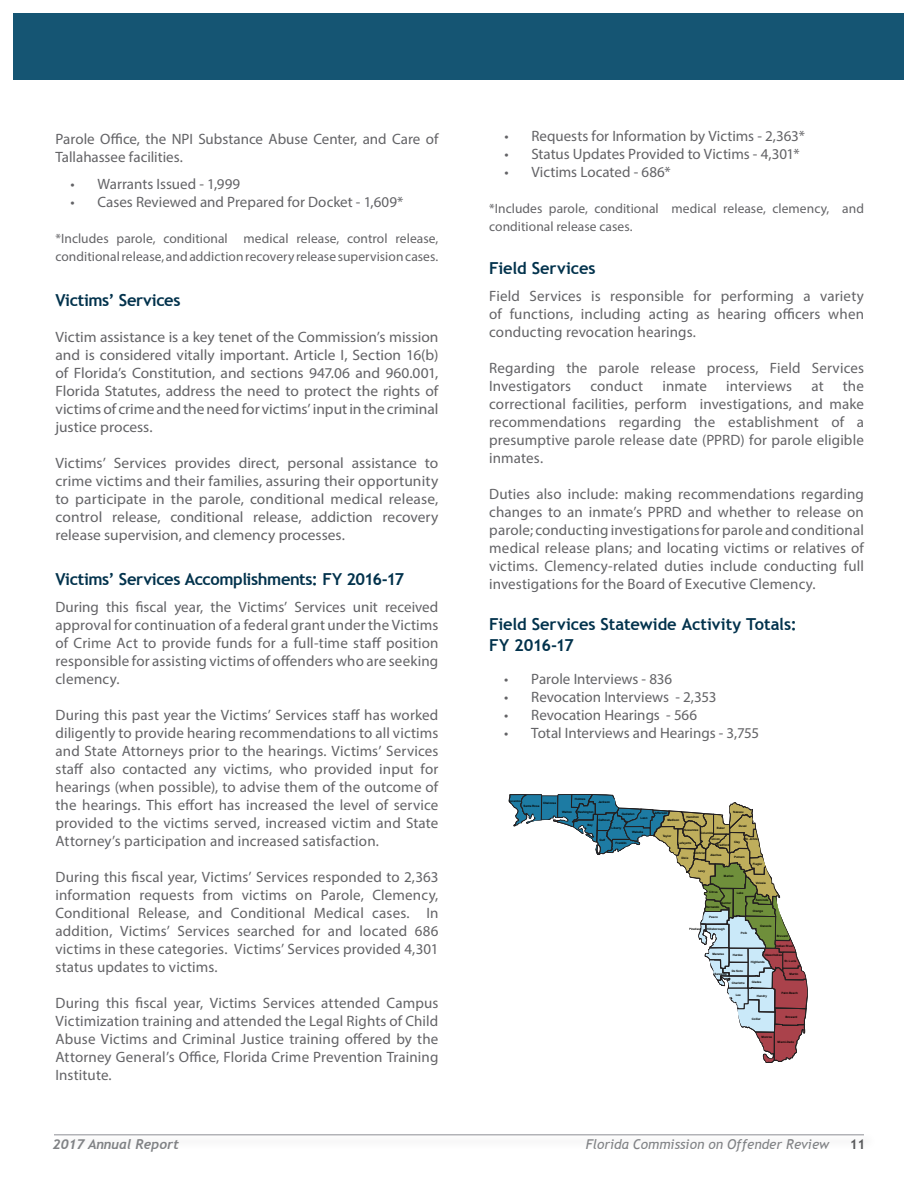
<style>
.page{position:relative;width:918px;height:1188px;background:#fff}
.page>*{position:absolute;margin:0;border:0;box-sizing:border-box;transform-origin:0 0}
.t1{font:700 16.5px "Trebuchet MS";letter-spacing:-.015em;color:#02324c}
.t2{font:15px/18px "Myriad Pro";letter-spacing:.005em;color:#636366;text-align:justify}
.t3{font:13.5px/18px "Myriad Pro";letter-spacing:.005em;color:#636366}
.t4{font:italic 13.5px "Trebuchet MS";color:#808285}
.t5{font:italic 700 13.5px "Trebuchet";color:#808285}
.t6{font:700 13.5px "Trebuchet MS";color:#57585a}
.t7{font:700 3px "Arial";letter-spacing:-.015em;color:#050604}
.t8{font:700 3px "Arial";letter-spacing:.02em;color:#050604}
.t9{font:700 2.7px "Arial";letter-spacing:-.015em;color:#050604}
</style>
<div class="page">
<div style="left:14px;top:14px;width:890px;height:66px;background:#155573"></div>
<div style="left:54px;top:1132px;width:824px;height:18px;background:#fbfbfb"></div>
<hr style="left:54px;top:1134px;width:810px;height:2px;background:#b2b3b7">
<svg style="left:509px;top:794px;width:240px;height:235px"></svg>
<div style="left:589px;top:819px;width:8px;height:5px;background:#1d7ba3"></div>
<div style="left:589px;top:819px;width:8px;height:5px;border:1px solid #231f20"></div>
<div style="left:562px;top:807px;width:13px;height:9px;background:#1d7ba3"></div>
<p class="t2" style="left:56px;top:130px;width:384px">Parole Office, the NPI Substance Abuse Center, and Care of<br>Tallahassee facilities.</p>
<p class="t2" style="left:70px;top:175px;width:171px">• Warrants Issued - 1,999</p>
<p class="t2" style="left:70px;top:193px;width:334px">• Cases Reviewed and Prepared for Docket - 1,609*</p>
<p class="t3" style="left:56px;top:229px;width:384px">*Includes parole, conditional medical release, control release, conditional release, and addiction recovery release supervision cases.</p>
<p class="t1" style="left:56px;top:290px;width:127px">Victims’ Services</p>
<p class="t2" style="left:56px;top:328px;width:384px">Victim assistance is a key tenet of the Commission’s mission and is considered vitally important. Article I, Section 16(b) of Florida’s Constitution, and sections 947.06 and 960.001, Florida Statutes, address the need to protect the rights of victims of crime and the need for victims’ input in the criminal justice process.</p>
<p class="t2" style="left:56px;top:454px;width:384px">Victims’ Services provides direct, personal assistance to crime victims and their families, assuring their opportunity to participate in the parole, conditional medical release, control release, conditional release, addiction recovery release supervision, and clemency processes.</p>
<p class="t1" style="left:56px;top:569px;width:350px">Victims’ Services Accomplishments: FY 2016-17</p>
<p class="t2" style="left:56px;top:598px;width:384px">During this fiscal year, the Victims’ Services unit received approval for continuation of a federal grant under the Victims of Crime Act to provide funds for a full-time staff position responsible for assisting victims of offenders who are seeking clemency.</p>
<p class="t2" style="left:56px;top:706px;width:384px">During this past year the Victims’ Services staff has worked diligently to provide hearing recommendations to all victims and State Attorneys prior to the hearings. Victims’ Services staff also contacted any victims, who provided input for hearings (when possible), to advise them of the outcome of the hearings. This effort has increased the level of service provided to the victims served, increased victim and State Attorney’s participation and increased satisfaction.</p>
<p class="t2" style="left:56px;top:868px;width:384px">During this fiscal year, Victims’ Services responded to 2,363 information requests from victims on Parole, Clemency, Conditional Release, and Conditional Medical cases. In addition, Victims’ Services searched for and located 686 victims in these categories. Victims’ Services provided 4,301 status updates to victims.</p>
<p class="t2" style="left:56px;top:994px;width:384px">During this fiscal year, Victims Services attended Campus Victimization training and attended the Legal Rights of Child Abuse Victims and Criminal Justice training offered by the Attorney General’s Office, Florida Crime Prevention Training Institute.</p>
<p class="t2" style="left:504px;top:127px;width:302px">• Requests for Information by Victims - 2,363*</p>
<p class="t2" style="left:504px;top:145px;width:297px">• Status Updates Provided to Victims - 4,301*</p>
<p class="t2" style="left:504px;top:163px;width:168px">• Victims Located - 686*</p>
<p class="t3" style="left:489px;top:199px;width:376px">*Includes parole, conditional medical release, clemency, and conditional release cases.</p>
<p class="t1" style="left:489px;top:258px;width:108px">Field Services</p>
<p class="t2" style="left:489px;top:287px;width:376px">Field Services is responsible for performing a variety of functions, including acting as hearing officers when conducting revocation hearings.</p>
<p class="t2" style="left:489px;top:359px;width:376px">Regarding the parole release process, Field Services<br>Investigators</p>
<p class="t2" style="left:489px;top:377px;width:376px;text-indent:354px">the correctional facilities, perform investigations, and make recommendations regarding the establishment of a presumptive parole release date (PPRD) for parole eligible inmates.</p>
<p class="t2" style="left:489px;top:485px;width:376px">Duties also include: making recommendations regarding changes to an inmate’s PPRD and whether to release on parole; conducting investigations for parole and conditional medical release plans; and locating victims or relatives of victims. Clemency-related duties include conducting full investigations for the Board of Executive Clemency.</p>
<p class="t1" style="left:489px;top:614px;width:309px">Field Services Statewide Activity Totals:</p>
<p class="t1" style="left:489px;top:635px;width:86px">FY 2016-17</p>
<p class="t2" style="left:504px;top:670px;width:169px">• Parole Interviews - 836</p>
<p class="t2" style="left:504px;top:688px;width:214px">• Revocation Interviews - 2,353</p>
<p class="t2" style="left:504px;top:706px;width:194px">• Revocation Hearings - 566</p>
<p class="t2" style="left:504px;top:724px;width:256px">• Total Interviews and Hearings - 3,755</p>
<p class="t2" style="left:590px;top:377px;width:54px">conduct</p>
<p class="t2" style="left:663px;top:377px;width:46px">inmate</p>
<p class="t2" style="left:726px;top:377px;width:68px">interviews</p>
<p class="t2" style="left:811px;top:377px;width:14px">at</p>
<p class="t9" style="left:509px;top:799px;width:14px">Escambia</p>
<p class="t7" style="left:543px;top:801px;width:15px">Okaloosa</p>
<p class="t7" style="left:523px;top:804px;width:17px">Santa Rosa</p>
<p class="t7" style="left:575px;top:797px;width:12px">Holmes</p>
<p class="t7" style="left:598px;top:800px;width:13px">Jackson</p>
<p class="t7" style="left:562px;top:810px;width:11px">Walton</p>
<p class="t7" style="left:577px;top:810px;width:18px">Washington</p>
<p class="t7" style="left:598px;top:818px;width:13px">Calhoun</p>
<p class="t7" style="left:654px;top:811px;width:15px">Jefferson</p>
<p class="t7" style="left:622px;top:812px;width:14px">Gadsden</p>
<p class="t7" style="left:686px;top:815px;width:14px">Hamilton</p>
<p class="t7" style="left:641px;top:816px;width:9px">Leon</p>
<p class="t7" style="left:667px;top:818px;width:13px">Madison</p>
<p class="t7" style="left:733px;top:810px;width:12px">Nassau</p>
<p class="t7" style="left:587px;top:823px;width:7px">Bay</p>
<p class="t7" style="left:612px;top:826px;width:11px">Liberty</p>
<p class="t7" style="left:632px;top:830px;width:12px">Wakulla</p>
<p class="t7" style="left:599px;top:838px;width:7px">Gulf</p>
<p class="t7" style="left:615px;top:841px;width:13px">Franklin</p>
<p class="t7" style="left:739px;top:824px;width:9px">Duval</p>
<p class="t7" style="left:717px;top:826px;width:10px">Baker</p>
<p class="t7" style="left:684px;top:828px;width:16px">Suwannee</p>
<p class="t7" style="left:700px;top:831px;width:15px">Columbia</p>
<p class="t7" style="left:663px;top:834px;width:10px">Taylor</p>
<p class="t7" style="left:745px;top:837px;width:14px">St. Johns</p>
<p class="t7" style="left:711px;top:837px;width:10px">Union</p>
<p class="t7" style="left:734px;top:840px;width:8px">Clay</p>
<p class="t7" style="left:678px;top:841px;width:15px">Lafayette</p>
<p class="t8" style="left:716px;top:843px;width:14px">Bradford</p>
<p class="t7" style="left:694px;top:851px;width:13px">Gilchrist</p>
<p class="t7" style="left:711px;top:853px;width:13px">Alachua</p>
<p class="t7" style="left:681px;top:856px;width:8px">Dixie</p>
<p class="t7" style="left:734px;top:855px;width:12px">Putnam</p>
<p class="t7" style="left:753px;top:862px;width:11px">Flagler</p>
<p class="t7" style="left:698px;top:869px;width:8px">Levy</p>
<p class="t7" style="left:724px;top:874px;width:11px">Marion</p>
<p class="t7" style="left:756px;top:881px;width:12px">Volusia</p>
<p class="t7" style="left:709px;top:890px;width:10px">Citrus</p>
<p class="t7" style="left:737px;top:891px;width:8px">Lake</p>
<p class="t7" style="left:721px;top:901px;width:12px">Sumter</p>
<p class="t7" style="left:706px;top:905px;width:15px">Hernando</p>
<p class="t7" style="left:709px;top:915px;width:10px">Pasco</p>
<p class="t7" style="left:689px;top:927px;width:12px">Pinellas</p>
<p class="t7" style="left:707px;top:927px;width:19px">Hillsborough</p>
<p class="t7" style="left:756px;top:898px;width:14px">Seminole</p>
<p class="t7" style="left:753px;top:909px;width:12px">Orange</p>
<p class="t7" style="left:760px;top:924px;width:13px">Osceola</p>
<p class="t7" style="left:741px;top:931px;width:8px">Polk</p>
<p class="t7" style="left:777px;top:934px;width:13px">Brevard</p>
<p class="t7" style="left:776px;top:944px;width:18px">Indian River</p>
<p class="t7" style="left:713px;top:952px;width:13px">Manatee</p>
<p class="t7" style="left:733px;top:953px;width:12px">Hardee</p>
<p class="t7" style="left:765px;top:953px;width:19px">Okeechobee</p>
<p class="t7" style="left:751px;top:960px;width:15px">Highlands</p>
<p class="t7" style="left:784px;top:959px;width:14px">St. Lucie</p>
<p class="t7" style="left:732px;top:969px;width:13px">De Soto</p>
<p class="t7" style="left:714px;top:972px;width:14px">Sarasota</p>
<p class="t7" style="left:790px;top:972px;width:10px">Martin</p>
<p class="t7" style="left:752px;top:980px;width:11px">Glades</p>
<p class="t7" style="left:732px;top:981px;width:14px">Charlotte</p>
<p class="t7" style="left:736px;top:993px;width:7px">Lee</p>
<p class="t7" style="left:757px;top:994px;width:12px">Hendry</p>
<p class="t7" style="left:781px;top:991px;width:18px">Palm Beach</p>
<p class="t7" style="left:752px;top:1017px;width:11px">Collier</p>
<p class="t7" style="left:785px;top:1015px;width:14px">Broward</p>
<p class="t7" style="left:762px;top:1035px;width:12px">Monroe</p>
<p class="t7" style="left:777px;top:1040px;width:18px">Miami-Dade</p>
<p class="t5" style="left:53px;top:1136px;width:128px">2017 Annual Report</p>
<p class="t4" style="left:586px;top:1136px;width:245px">Florida Commission on Offender Review</p>
<p class="t6" style="left:850px;top:1136px;width:17px">11</p>
</div>
